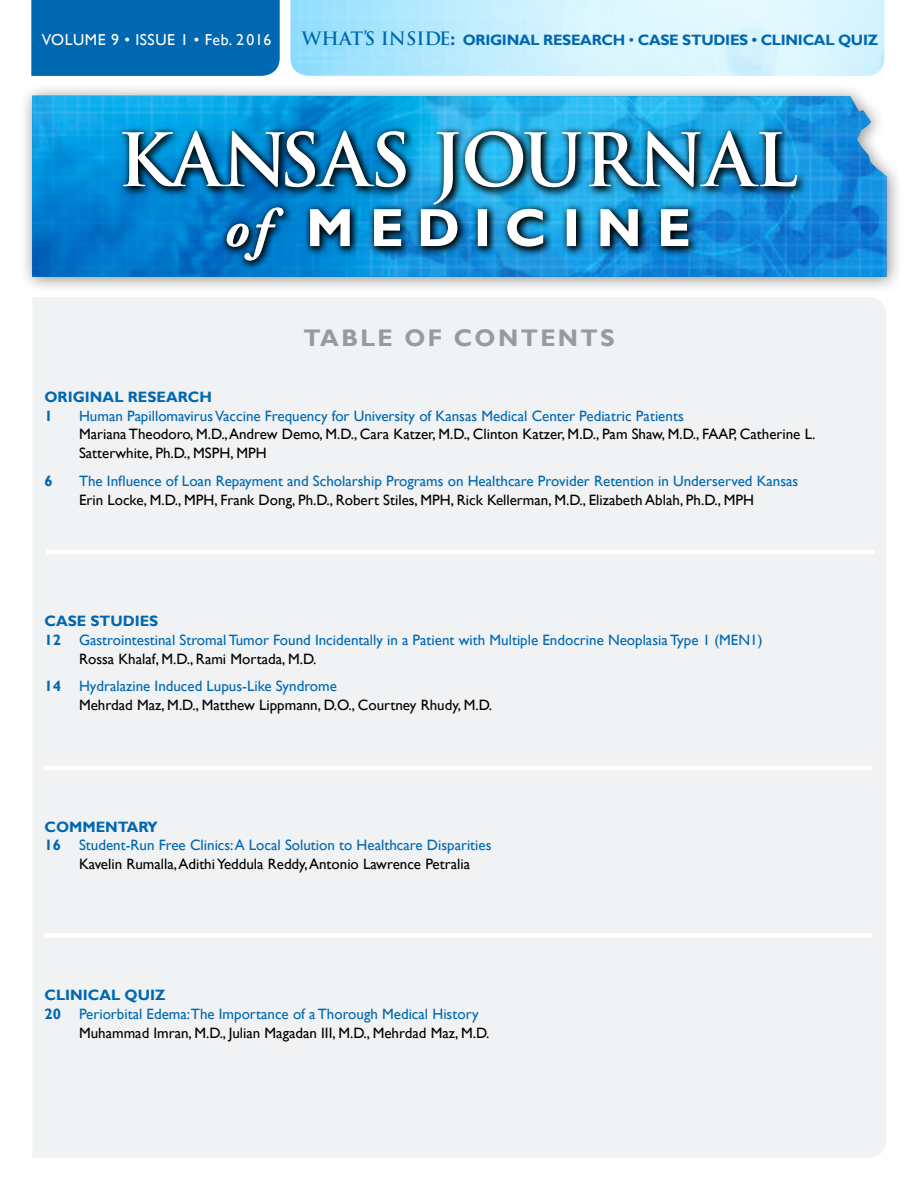
<style>
.page{position:relative;width:918px;height:1188px;background:#fff}
.page>*{position:absolute;margin:0;border:0;box-sizing:border-box;transform-origin:0 0}
.t1{font:700 24px "Gill Sans";letter-spacing:.1em;color:#949ca1}
.t2{font:15.75px "Gill Sans";letter-spacing:.035em;color:#fff}
.t3{font:15px "Gill Sans";color:#0067b1}
.t4{font:15px "Gill Sans";color:#000}
.t5{font:700 15px "Gill Sans";letter-spacing:-.02em;color:#0067b1}
.t6{font:700 15px "Gill Sans";color:#0067b1}
.s1{font-family:"Trajan Pro";font-size:18px}
.s2{font-size:18px}
.s3{font-weight:400}
.s4{font-weight:700}
</style>
<div class="page">
<div style="left:31px;top:0;width:249px;height:76px;background:#0067b1"></div>
<div style="left:19px;top:82px;width:885px;height:212px;background:#000;opacity:.45"></div>
<img style="left:32px;top:96px;width:854px;height:181px">
<svg style="left:221px;top:214px;width:477px;height:56px;background:#128ad4"></svg>
<img style="left:227px;top:214px;width:461px;height:47px">
<svg style="left:117px;top:125px;width:690px;height:89px;background:#2098d6"></svg>
<img style="left:122px;top:131px;width:675px;height:73px">
<div style="left:33px;top:297px;width:853px;height:861px;background:#f0f2f3"></div>
<hr style="left:46px;top:550px;width:828px;height:4px;background:#fff">
<div style="left:44px;top:933px;width:828px;height:5px;background:#fff"></div>
<hr style="left:44px;top:766px;width:828px;height:4px;background:#fff">
<p class="t2" style="left:42px;top:30px;width:231px">VOLUME 9 • ISSUE 1 • Feb. 2 016</p>
<p class="t5" style="left:302px;top:30px;width:578px"><span class="s1">WHAT’S INSIDE</span><span class="s2">:</span> ORIGINAL RESEARCH <span class="s3">•</span> CASE STUDIES • CLINICAL QUIZ</p>
<p class="t1" style="left:303px;top:323px;width:313px">TABLE OF CONTENTS</p>
<p class="t6" style="left:45px;top:388px;width:169px">ORIGINAL RESEARCH</p>
<p class="t6" style="left:45px;top:407px;width:10px">1</p>
<p class="t3" style="left:79px;top:407px;width:606px">Human Papillomavirus Vaccine Frequency for University of Kansas Medical Center Pediatric Patients</p>
<p class="t4" style="left:79px;top:426px;width:738px">Mariana Theodoro, M.D., Andrew Demo, M.D., Cara Katzer, M.D., Clinton Katzer, M.D., Pam Shaw, M.D., FAAP, Catherine L.</p>
<p class="t4" style="left:79px;top:444px;width:189px">Satterwhite, Ph.D., MSPH, MPH</p>
<p class="t6" style="left:45px;top:472px;width:10px">6</p>
<p class="t3" style="left:79px;top:472px;width:721px">The Influence of Loan Repayment and Scholarship Programs on Healthcare Provider Retention in Underserved Kansas</p>
<p class="t4" style="left:79px;top:491px;width:677px">Erin Locke, M.D., MPH, Frank Dong, Ph.D., Robert Stiles, MPH, Rick Kellerman, M.D., Elizabeth Ablah, Ph.D., MPH</p>
<p class="t6" style="left:45px;top:612px;width:115px">CASE STUDIES</p>
<p class="t3" style="left:45px;top:631px;width:720px"><span class="s4">12</span> Gastrointestinal Stromal Tumor Found Incidentally in a Patient with Multiple Endocrine Neoplasia Type 1 (MEN1)</p>
<p class="t4" style="left:79px;top:650px;width:239px">Rossa Khalaf, M.D., Rami Mortada, M.D.</p>
<p class="t3" style="left:45px;top:678px;width:294px"><span class="s4">14</span> Hydralazine Induced Lupus-Like Syndrome</p>
<p class="t4" style="left:79px;top:696px;width:415px">Mehrdad Maz, M.D., Matthew Lippmann, D.O., Courtney Rhudy, M.D.</p>
<p class="t6" style="left:45px;top:818px;width:115px">COMMENTARY</p>
<p class="t3" style="left:45px;top:837px;width:449px"><span class="s4">16</span> Student-Run Free Clinics:A Local Solution to Healthcare Disparities</p>
<p class="t4" style="left:79px;top:855px;width:393px">Kavelin Rumalla,AdithiYeddula Reddy,Antonio Lawrence Petralia</p>
<p class="t6" style="left:45px;top:986px;width:123px">CLINICAL QUIZ</p>
<p class="t3" style="left:45px;top:1005px;width:436px"><span class="s4">20</span> Periorbital Edema:The Importance of a Thorough Medical History</p>
<p class="t4" style="left:79px;top:1024px;width:412px">Muhammad Imran, M.D., Julian Magadan III, M.D., Mehrdad Maz, M.D.</p>
</div>
